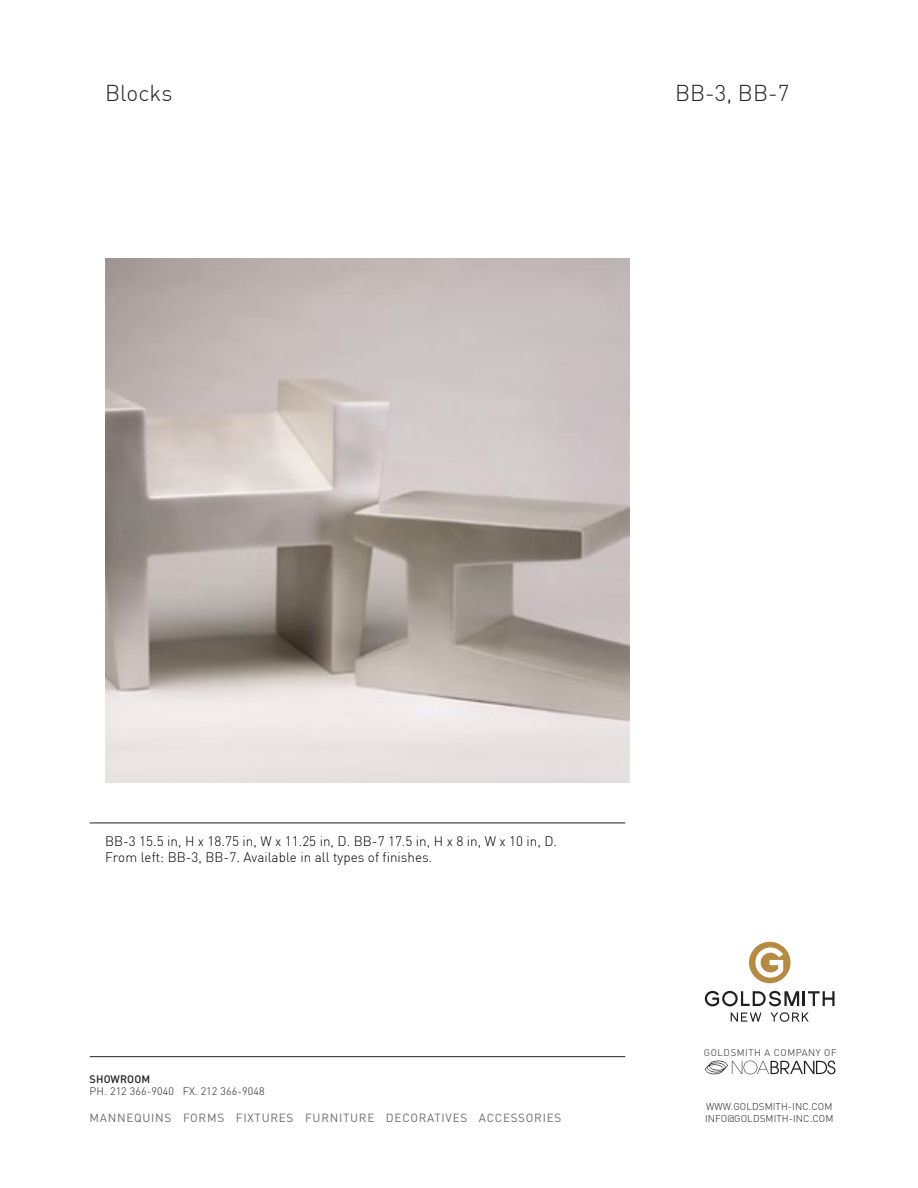
<style>
.page{position:relative;width:918px;height:1188px;background:#fff}
.page>*{position:absolute;margin:0;border:0;box-sizing:border-box;transform-origin:0 0}
.t1{font:300 22.5px "DIN Pro";color:#231f20}
.t2{font:300 13.5px/16.2px "DIN Pro";color:#000}
.t3{font:11.7px "DIN";letter-spacing:.06em;color:#6c6d70}
.t4{font:300 10.8px "DIN";letter-spacing:.01em;color:#231f20}
.t5{font:500 10.8px "DIN";letter-spacing:.01em;color:#231f20}
.t6{font:300 9.75px "DIN";letter-spacing:.01em;color:#231f20}
.t7{font:300 9.6px "DIN";letter-spacing:.06em;color:#231f20}
</style>
<div class="page">
<hr style="left:90px;top:823px;width:535px;height:1px;background:#231f20">
<hr style="left:90px;top:1056px;width:535px;height:1px;background:#231f20">
<div style="left:749px;top:942px;width:42px;height:41px;background:#b68b41;border-radius:50%"></div>
<svg style="left:705px;top:991px;width:130px;height:15px"></svg>
<svg style="left:731px;top:1013px;width:30px;height:9px"></svg>
<svg style="left:770px;top:1012px;width:39px;height:10px"></svg>
<svg style="left:755px;top:947px;width:28px;height:31px"></svg>
<svg style="left:705px;top:1061px;width:130px;height:13px"></svg>
<img style="left:105px;top:258px;width:525px;height:525px">
<h1 class="t1" style="left:105px;top:83px;width:69px">Blocks</h1>
<h1 class="t1" style="left:675px;top:83px;width:116px">BB-3, BB-7</h1>
<p class="t2" style="left:105px;top:834px;width:454px">BB-3 15.5 in, H x 18.75 in, W x 11.25 in, D. BB-7 17.5 in, H x 8 in, W x 10 in, D.<br>From left: BB-3, BB-7. Available in all types of finishes.</p>
<p class="t5" style="left:90px;top:1072px;width:62px">SHOWROOM</p>
<p class="t4" style="left:90px;top:1085px;width:177px">PH. 212 366-9040 FX. 212 366-9048</p>
<p class="t3" style="left:90px;top:1110px;width:473px">MANNEQUINS FORMS FIXTURES FURNITURE DECORATIVES ACCESSORIES</p>
<p class="t7" style="left:704px;top:1047px;width:134px">GOLDSMITH A COMPANY OF</p>
<p class="t6" style="left:706px;top:1100px;width:128px">WWW.GOLDSMITH-INC.COM</p>
<p class="t6" style="left:705px;top:1112px;width:130px">INFO@GOLDSMITH-INC.COM</p>
</div>
